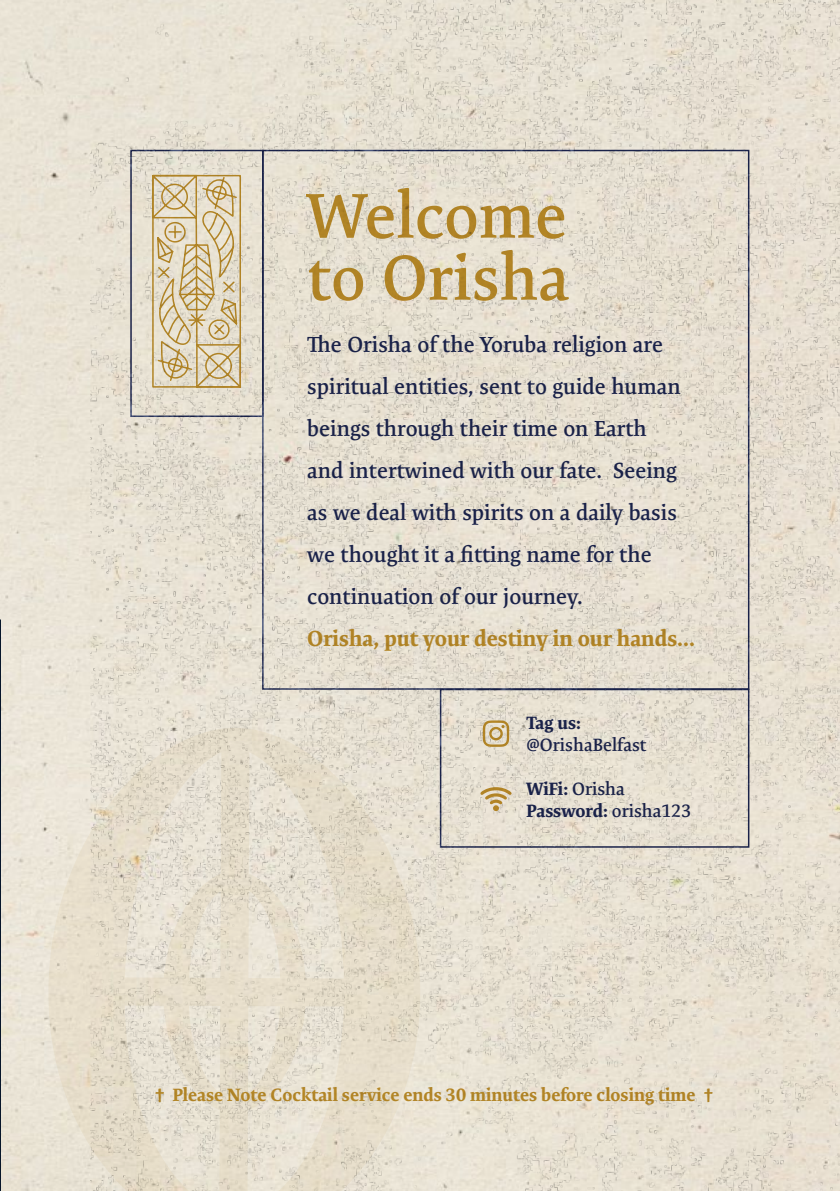
<style>
.page{position:relative;width:840px;height:1191px;background:#fff}
.page>*{position:absolute;margin:0;border:0;box-sizing:border-box;transform-origin:0 0}
.t1{font:600 64px/62px "Expo Serif Pro";color:#c1942d}
.t2{font:600 22px/42px "Expo Serif Pro";color:#1d2758}
.t3{font:700 22px "Expo Serif Pro";color:#c1942d}
.t4{font:700 18px "Expo Serif Pro";color:#c1942d}
.t5{font:600 18px/22px "Expo Serif Pro";color:#1d2758}
.t6{font:700 18px "Expo Serif Pro";color:#1d2758}
.s1{font-weight:700}
</style>
<div class="page">
<img style="left:0;top:0;width:839px;height:1191px">
<h1 class="t1" style="left:307px;top:185px;width:263px">Welcome to Orisha</h1>
<p class="t2" style="left:307px;top:323px;width:374px">The Orisha of the Yoruba religion are spiritual entities, sent to guide human beings through their time on Earth and intertwined with our fate. Seeing as we deal with spirits on a daily basis we thought it a fitting name for the continuation of our journey.</p>
<p class="t3" style="left:307px;top:625px;width:389px">Orisha, put your destiny in our hands...</p>
<p class="t6" style="left:526px;top:712px;width:56px">Tag us:</p>
<p class="t5" style="left:526px;top:734px;width:121px">@OrishaBelfast</p>
<p class="t5" style="left:526px;top:778px;width:166px"><span class="s1">WiFi:</span> Orisha<br><span class="s1">Password:</span> orisha123</p>
<p class="t4" style="left:155px;top:1083px;width:560px">† Please Note Cocktail service ends 30 minutes before closing time †</p>
</div>
